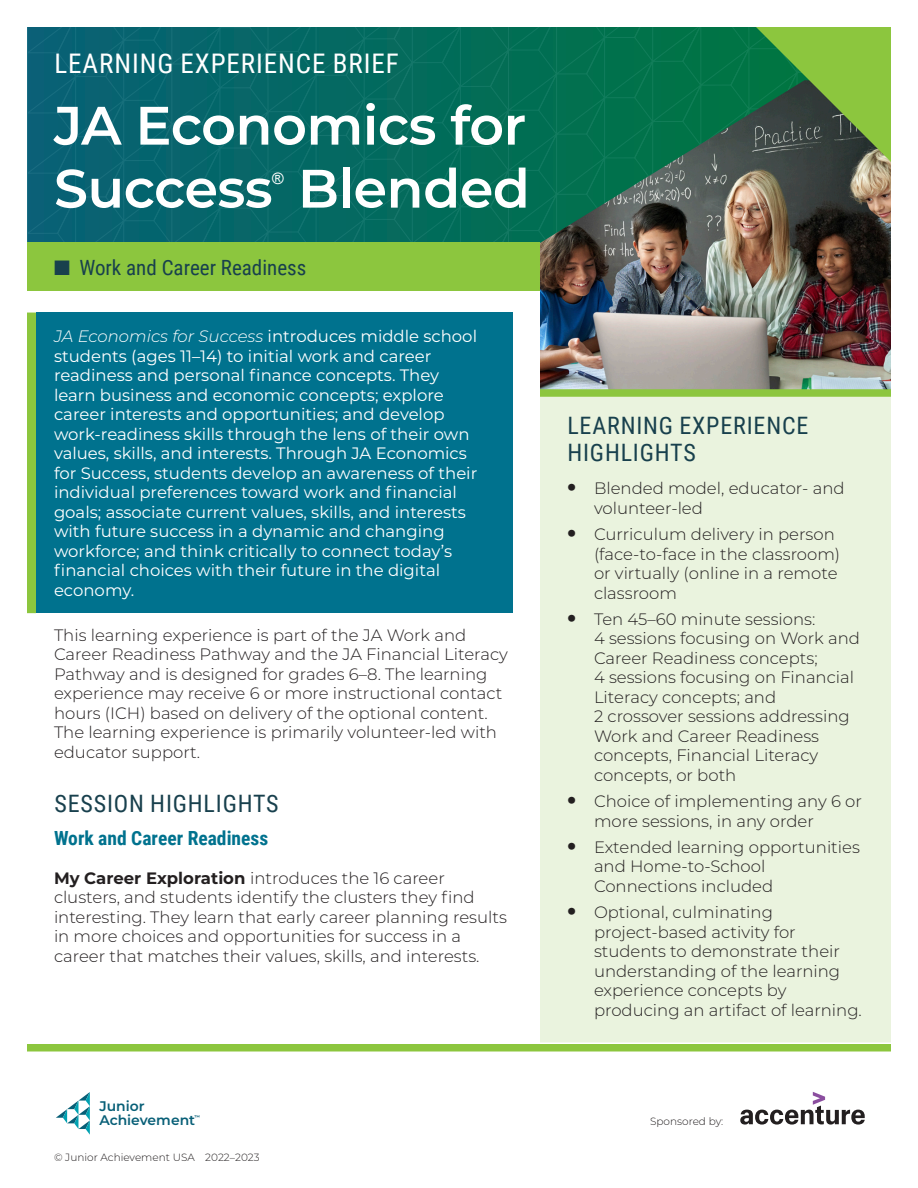
<style>
.page{position:relative;width:918px;height:1188px;background:#fff}
.page>*{position:absolute;margin:0;border:0;box-sizing:border-box;transform-origin:0 0}
.t1{font:600 54px/63px "Montserrat";letter-spacing:-.01em;color:#fff}
.t2{font:27px "Roboto Condensed";letter-spacing:.035em;color:#fff}
.H3_highlights{font:24px/27px "Roboto Condensed";letter-spacing:.035em;color:#18404d}
.H3_pillar_shading{font:21px "Roboto Condensed";color:#18404d}
.t3{font:700 19.5px "Roboto Condensed";color:#00728e}
.Body{font:300 16.5px/19.5px "Montserrat";color:#231f20}
.body_callout{font:16.5px/19.5px "Montserrat";color:#fff}
.t4{font:15.75px "Arial";color:#fff}
.t5{font:600 13.95px/14px "Montserrat";color:#085f77}
.t6{font:300 10.5px "Montserrat";color:#231f20}
.t7{font:600 5.4px "Montserrat";color:#085f77}
.s1{font-weight:300;font-style:italic}
.s2{font-weight:700}
.s3{font-weight:800;font-size:24px}
</style>
<div class="page">
<svg style="left:56px;top:1092px;width:34px;height:43px"></svg>
<div style="left:27px;top:1044px;width:864px;height:8px;background:#8cc63e"></div>
<div style="left:27px;top:242px;width:513px;height:49px;background:#8cc63e"></div>
<div style="left:36px;top:313px;width:477px;height:300px;background:#00728e"></div>
<div style="left:27px;top:313px;width:9px;height:300px;background:#8cc63e"></div>
<img style="left:540px;top:243px;width:351px;height:146px">
<svg style="left:27px;top:27px;width:864px;height:216px;background:#1a6b5a"></svg>
<div style="left:540px;top:397px;width:351px;height:645px;background:#eaf3de"></div>
<div style="left:540px;top:389px;width:351px;height:8px;background:#8cc63e"></div>
<svg style="left:740px;top:1092px;width:125px;height:33px"></svg>
<h1 class="t2" style="left:54px;top:45px;width:346px">LEARNING EXPERIENCE BRIEF</h1>
<h2 class="t1" style="left:54px;top:92px;width:474px">JA Economics for<br>Success</h2>
<h2 class="t4" style="left:272px;top:168px;width:13px">®</h2>
<h2 class="t1" style="left:298px;top:155px;width:234px">Blended</h2>
<p class="H3_pillar_shading" style="left:54px;top:252px;width:254px">■ Work and Career Readiness</p>
<p class="body_callout" style="left:54px;top:326px;width:425px"><span class="s1">JA Economics for Success</span> introduces middle school students (ages 11–14) to initial work and career readiness and personal finance concepts. They learn business and economic concepts; explore career interests and opportunities; and develop work-readiness skills through the lens of their own values, skills, and interests. Through JA Economics for Success, students develop an awareness of their individual preferences toward work and financial goals; associate current values, skills, and interests with future success in a dynamic and changing workforce; and think critically to connect today’s financial choices with their future in the digital economy.</p>
<p class="Body" style="left:54px;top:624px;width:456px">This learning experience is part of the JA Work and Career Readiness Pathway and the JA Financial Literacy Pathway and is designed for grades 6–8. The learning experience may receive 6 or more instructional contact hours (ICH) based on delivery of the optional content.<br>The learning experience is primarily volunteer-led with educator support.</p>
<h3 class="H3_highlights" style="left:54px;top:789px;width:226px">SESSION HIGHLIGHTS</h3>
<h4 class="t3" style="left:54px;top:824px;width:216px">Work and Career Readiness</h4>
<p class="Body" style="left:54px;top:867px;width:454px"><span class="s2">My Career Exploration</span> introduces the 16 career clusters, and students identify the clusters they find interesting. They learn that early career planning results in more choices and opportunities for success in a career that matches their values, skills, and interests.</p>
<p class="t5" style="left:99px;top:1099px;width:97px">Junior<br>Achievement</p>
<p class="t7" style="left:194px;top:1113px;width:7px">™</p>
<p class="t6" style="left:54px;top:1150px;width:207px">© Junior Achievement USA 2022–2023</p>
<h3 class="H3_highlights" style="left:567px;top:411px;width:243px">LEARNING EXPERIENCE<br>HIGHLIGHTS</h3>
<p class="Body" style="left:594px;top:478px;width:252px;text-indent:-27px"><span class="s3">•</span> Blended model, educator- and volunteer-led</p>
<p class="Body" style="left:594px;top:524px;width:248px;text-indent:-27px"><span class="s3">•</span> Curriculum delivery in person (face-to-face in the classroom) or virtually (online in a remote classroom</p>
<p class="Body" style="left:594px;top:609px;width:267px;text-indent:-27px"><span class="s3">•</span> Ten 45–60 minute sessions:<br>4 sessions focusing on Work and<br>Career Readiness concepts;<br>4 sessions focusing on Financial<br>Literacy concepts; and<br>2 crossover sessions addressing<br>Work and Career Readiness concepts, Financial Literacy concepts, or both</p>
<p class="Body" style="left:594px;top:791px;width:270px;text-indent:-27px"><span class="s3">•</span> Choice of implementing any 6 or more sessions, in any order</p>
<p class="Body" style="left:594px;top:837px;width:267px;text-indent:-27px"><span class="s3">•</span> Extended learning opportunities and Home-to-School<br>Connections included</p>
<p class="Body" style="left:594px;top:902px;width:269px;text-indent:-27px"><span class="s3">•</span> Optional, culminating project-based activity for students to demonstrate their understanding of the learning experience concepts by producing an artifact of learning.</p>
<p class="t6" style="left:650px;top:1114px;width:75px">Sponsored by:</p>
</div>
